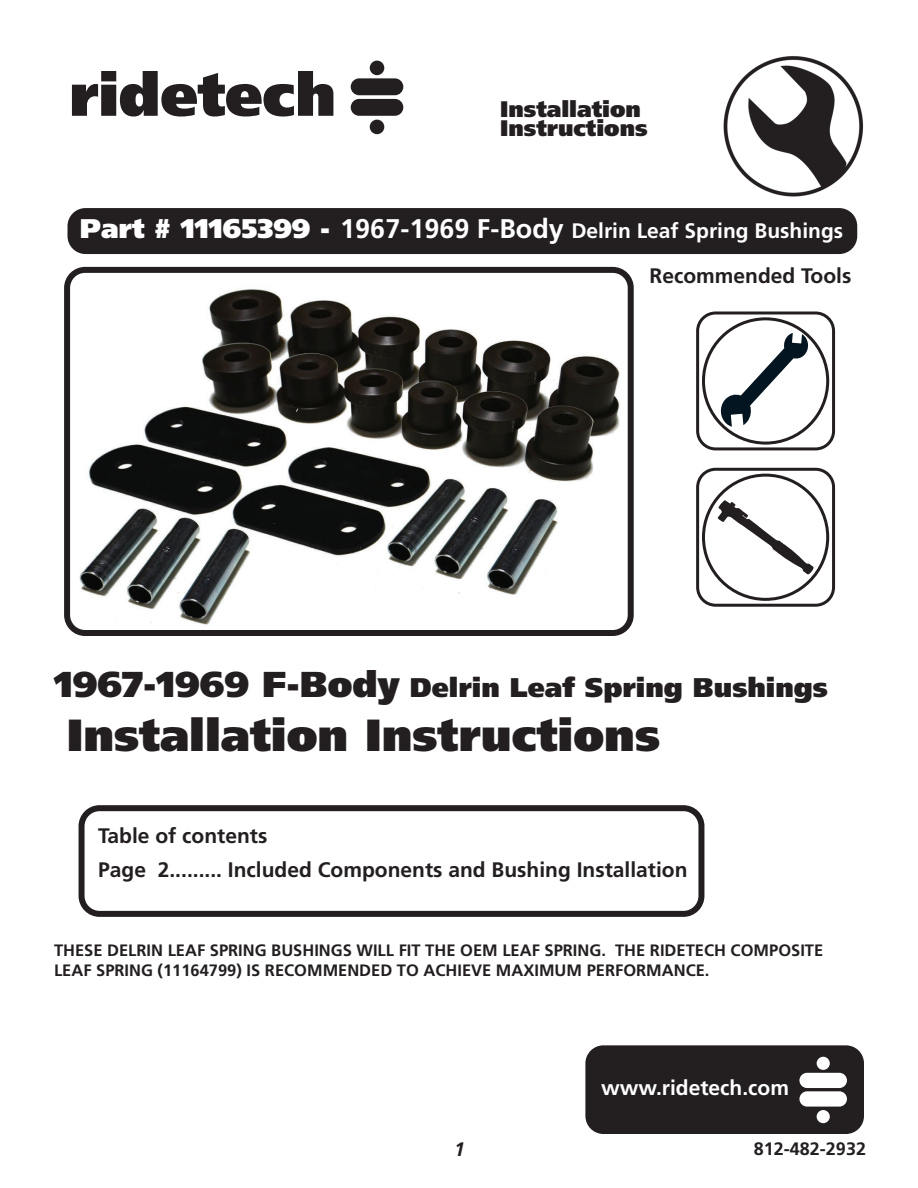
<style>
.page{position:relative;width:918px;height:1188px;background:#fff}
.page>*{position:absolute;margin:0;border:0;box-sizing:border-box;transform-origin:0 0}
.t1{font:900 45px "Frutiger";color:#231f20}
.t2{font:900 27px "Frutiger";color:#231f20}
.t3{font:900 22.5px/19.5px "Frutiger";color:#231f20}
.t4{font:700 21px/33.9px "Frutiger";color:#231f20}
.t5{font:700 21px "Frutiger";color:#fff}
.t6{font:italic 700 19.5px "Frutiger";color:#231f20}
.t7{font:700 18px "Frutiger";color:#231f20}
.t8{font:700 16.5px/19.8px "Frutiger";color:#231f20}
.s1{font-weight:900;font-size:27px}
.s2{font-size:27px}
.s3{font-size:36px}
</style>
<div class="page">
<img style="left:723px;top:56px;width:136px;height:141px">
<svg style="left:72px;top:71px;width:261px;height:46px"></svg>
<div style="left:351px;top:78px;width:52px;height:17px;background:#231f20;border-radius:8px"></div>
<div style="left:351px;top:99px;width:52px;height:17px;background:#231f20;border-radius:8px"></div>
<div style="left:370px;top:61px;width:14px;height:14px;background:#231f20;border-radius:50%"></div>
<div style="left:370px;top:120px;width:14px;height:14px;background:#231f20;border-radius:50%"></div>
<img style="left:75px;top:280px;width:552px;height:349px">
<div style="left:696px;top:468px;width:139px;height:139px;border:3px solid #231f20;border-radius:18px"></div>
<svg style="left:718px;top:500px;width:96px;height:75px"></svg>
<div style="left:702px;top:474px;width:127px;height:127px;border:3px solid #231f20;border-radius:50%"></div>
<div style="left:585px;top:1045px;width:279px;height:89px;background:#231f20;border-radius:18px"></div>
<div style="left:799px;top:1073px;width:48px;height:15px;background:#fff;border-radius:8px"></div>
<div style="left:799px;top:1091px;width:48px;height:16px;background:#fff;border-radius:8px"></div>
<div style="left:817px;top:1057px;width:13px;height:13px;background:#fff;border-radius:50%"></div>
<div style="left:817px;top:1110px;width:13px;height:13px;background:#fff;border-radius:50%"></div>
<div style="left:696px;top:312px;width:139px;height:138px;border:3px solid #231f20;border-radius:18px"></div>
<div style="left:702px;top:317px;width:127px;height:128px;border:3px solid #231f20;border-radius:50%"></div>
<svg style="left:719px;top:333px;width:90px;height:94px"></svg>
<div style="left:79px;top:805px;width:625px;height:112px;border:6px solid #231f20;border-radius:18px"></div>
<div style="left:68px;top:208px;width:789px;height:46px;background:#231f20;border-radius:18px"></div>
<div style="left:64px;top:267px;width:570px;height:369px;border:6px solid #231f20;border-radius:18px"></div>
<h3 class="t3" style="left:500px;top:101px;width:149px">Installation<br>Instructions</h3>
<p class="t5" style="left:80px;top:223px;width:765px"><span class="s1">Part # 11165399 -</span> <span class="s2">1967-1969 F-Body</span> Delrin Leaf Spring Bushings</p>
<p class="t4" style="left:650px;top:260px;width:203px">Recommended Tools</p>
<h2 class="t2" style="left:54px;top:677px;width:775px"><span class="s3">1967-1969 F-Body</span> Delrin Leaf Spring Bushings</h2>
<h1 class="t1" style="left:67px;top:718px;width:595px">Installation Instructions</h1>
<p class="t4" style="left:98px;top:820px;width:591px">Table of contents<br>Page 2......... Included Components and Bushing Installation</p>
<p class="t8" style="left:54px;top:942px;width:771px">THESE DELRIN LEAF SPRING BUSHINGS WILL FIT THE OEM LEAF SPRING. THE RIDETECH COMPOSITE<br>LEAF SPRING (11164799) IS RECOMMENDED TO ACHIEVE MAXIMUM PERFORMANCE.</p>
<p class="t5" style="left:601px;top:1079px;width:189px">www.ridetech.com</p>
<p class="t6" style="left:454px;top:1142px;width:12px">1</p>
<p class="t7" style="left:754px;top:1142px;width:114px">812-482-2932</p>
</div>
